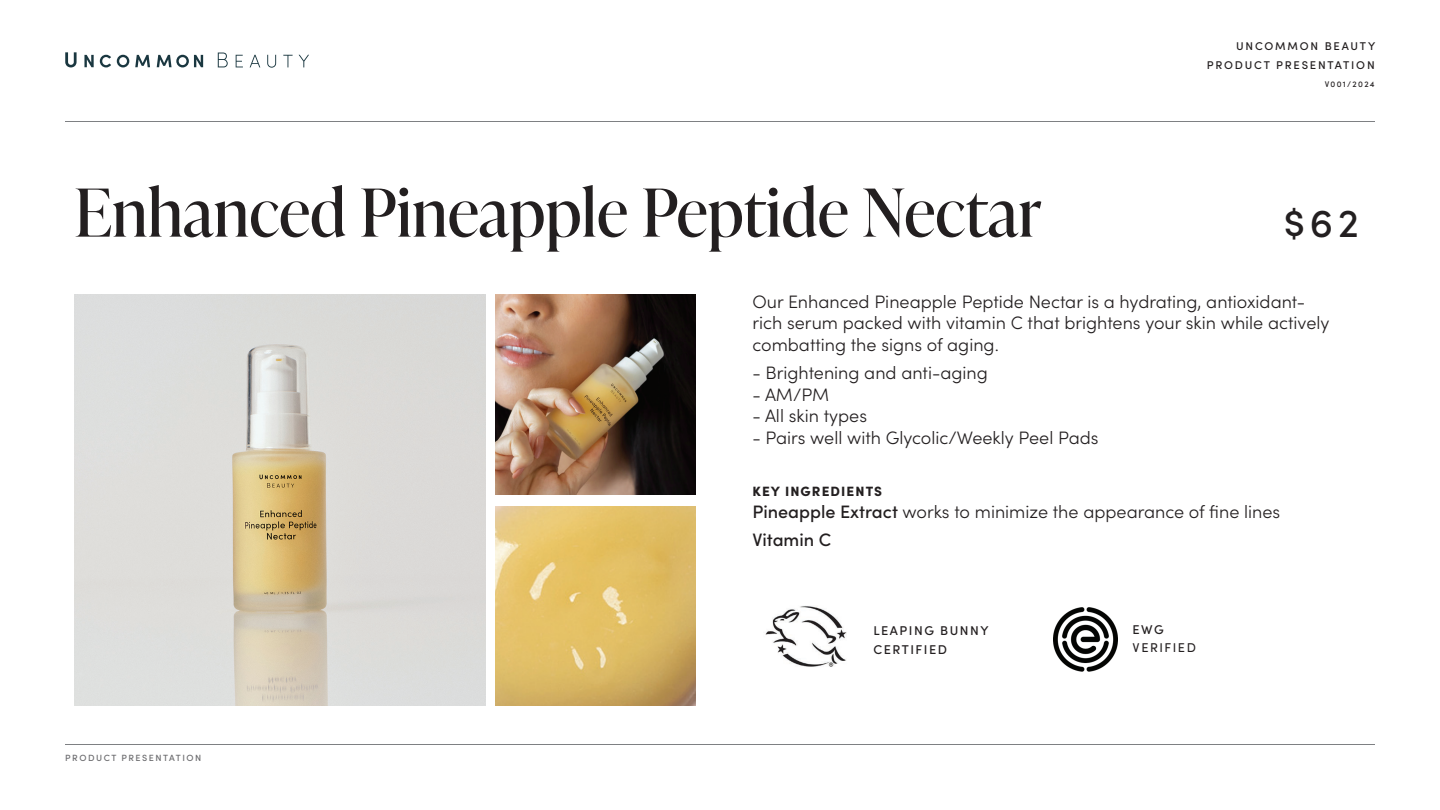
<style>
.page{position:relative;width:1440px;height:810px;background:#fff}
.page>*{position:absolute;margin:0;border:0;box-sizing:border-box;transform-origin:0 0}
.t1{font:66px "Ivy Presto Display";color:#231f20}
.t2{font:500 39.83px "Sofia Pro";color:#231f20}
.t3{font:300 18px/21.6px "Sofia Pro";color:#231f20}
.t4{font:900 13.5px "Sofia Pro";letter-spacing:.08em;color:#231f20}
.t5{font:500 12.75px/18.8px "Sofia Pro";letter-spacing:.12em;color:#231f20}
.t6{font:12.75px "Sofia Pro";letter-spacing:.12em;color:#231f20}
.t7{font:500 11.25px/18.3px "Sofia Pro";letter-spacing:.16em;color:#231f20;text-align:right}
.t8{font:500 9px "Sofia Pro";letter-spacing:.17em;color:#69696c}
.t9{font:500 8.25px "Sofia Pro";letter-spacing:.16em;color:#231f20}
.s1{font-weight:500}
</style>
<div class="page">
<svg style="left:65px;top:52px;width:12px;height:15px"></svg>
<svg style="left:84px;top:55px;width:10px;height:12px"></svg>
<svg style="left:100px;top:55px;width:11px;height:12px"></svg>
<svg style="left:117px;top:55px;width:12px;height:12px"></svg>
<svg style="left:135px;top:55px;width:15px;height:12px"></svg>
<svg style="left:157px;top:55px;width:46px;height:12px"></svg>
<svg style="left:218px;top:53px;width:10px;height:14px"></svg>
<svg style="left:236px;top:55px;width:7px;height:12px"></svg>
<svg style="left:250px;top:55px;width:10px;height:12px"></svg>
<svg style="left:267px;top:55px;width:9px;height:13px"></svg>
<svg style="left:299px;top:55px;width:10px;height:12px"></svg>
<svg style="left:283px;top:55px;width:10px;height:12px"></svg>
<hr style="left:65px;top:121px;width:1310px;height:1px;background:#7e8083">
<hr style="left:65px;top:744px;width:1310px;height:1px;background:#7e8083">
<img style="left:75px;top:295px;width:411px;height:411px">
<img style="left:496px;top:295px;width:199px;height:199px">
<img style="left:496px;top:506px;width:199px;height:200px">
<img style="left:765px;top:606px;width:82px;height:61px">
<img style="left:1053px;top:607px;width:65px;height:65px">
<h1 class="t1" style="left:74px;top:165px;width:969px">Enhanced Pineapple Peptide Nectar</h1>
<p class="t7" style="left:1207px;top:36px;width:170px">UNCOMMON BEAUTY<br>PRODUCT PRESENTATION</p>
<p class="t9" style="left:1325px;top:78px;width:51px">V001/2024</p>
<h2 class="t2" style="left:1284px;top:193px;width:77px">$62</h2>
<p class="t3" style="left:752px;top:290px;width:579px">Our Enhanced Pineapple Peptide Nectar is a hydrating, antioxidant&shy;rich serum packed with vitamin C that brightens your skin while actively combatting the signs of aging.</p>
<p class="t3" style="left:752px;top:361px;width:237px">- Brightening and anti-aging</p>
<p class="t3" style="left:752px;top:383px;width:78px">- AM/PM</p>
<p class="t3" style="left:752px;top:404px;width:116px">- All skin types</p>
<p class="t3" style="left:752px;top:426px;width:348px">- Pairs well with Glycolic/Weekly Peel Pads</p>
<p class="t4" style="left:752px;top:481px;width:131px">KEY INGREDIENTS</p>
<p class="t3" style="left:752px;top:496px;width:529px;line-height:28.3px"><span class="s1">Pineapple Extract</span> works to minimize the appearance of fine lines<br><span class="s1">Vitamin C</span></p>
<p class="t8" style="left:65px;top:751px;width:138px">PRODUCT PRESENTATION</p>
<p class="t5" style="left:873px;top:620px;width:117px">LEAPING BUNNY<br>CERTIFIED</p>
<p class="t5" style="left:1133px;top:620px;width:33px">EWG</p>
<p class="t6" style="left:1133px;top:638px;width:65px">VERIFIED</p>
</div>
